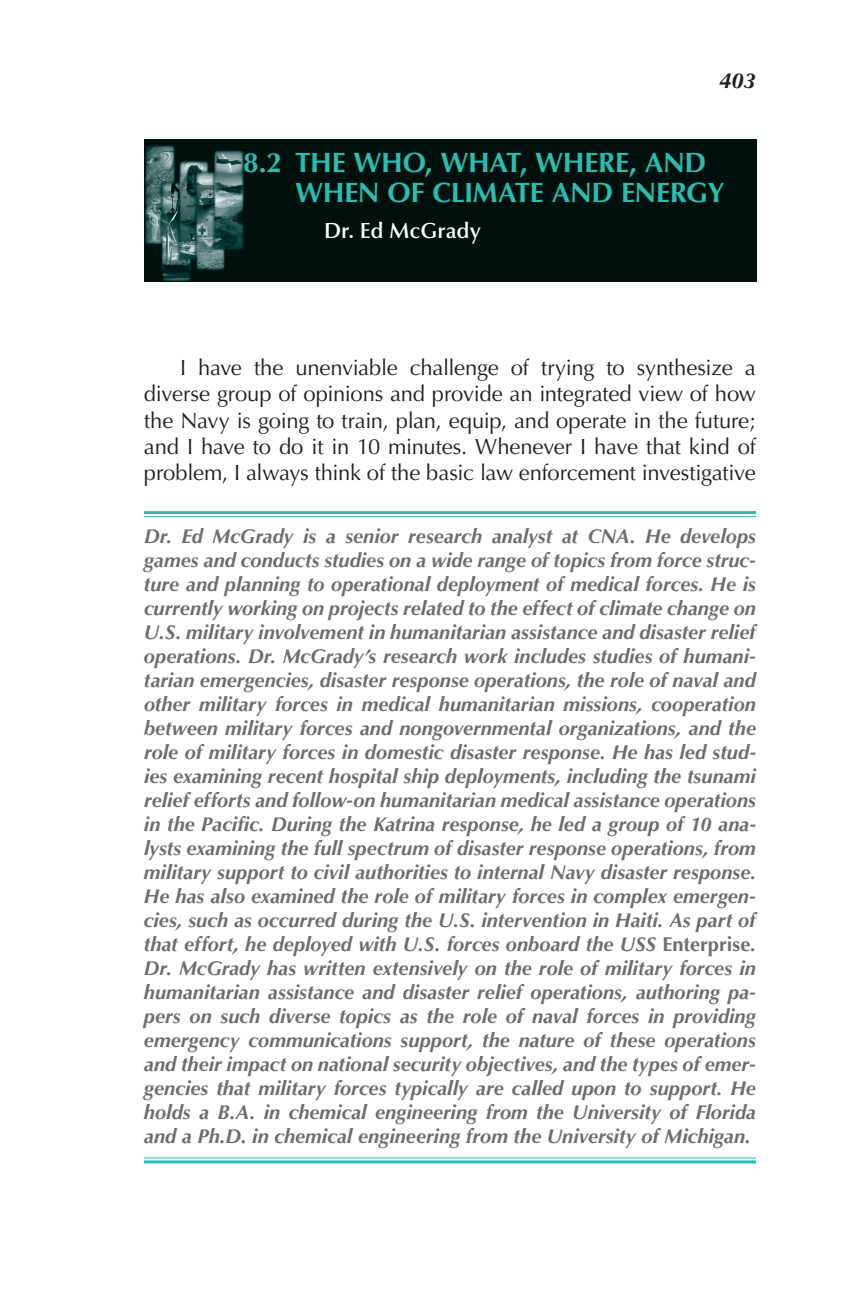
<style>
.page{position:relative;width:864px;height:1296px;background:#fff}
.page>*{position:absolute;margin:0;border:0;box-sizing:border-box;transform-origin:0 0}
.t1{font:700 28px/30px "Optima";color:#2abdb1}
.t2{font:22px/26.4px "Optima";letter-spacing:-.015em;color:#231f20;text-align:justify}
.t3{font:600 22px "Optima";letter-spacing:.005em;color:#fff}
.t4{font:italic 700 22px "Optima";color:#231f20}
.t5{font:italic 700 20px/24px "Optima";letter-spacing:-.005em;color:#6c6d70;text-align:justify}
.s1{font-style:normal}
</style>
<div class="page">
<img style="left:144px;top:140px;width:613px;height:142px">
<hr style="left:144px;top:511px;width:612px;height:3px;background:#2abdb1">
<hr style="left:144px;top:516px;width:612px;height:1px;background:#2abdb1">
<hr style="left:144px;top:1157px;width:612px;height:1px;background:#2abdb1">
<hr style="left:144px;top:1160px;width:612px;height:3px;background:#2abdb1">
<p class="t4" style="left:719px;top:68px;width:38px">403</p>
<h1 class="t1" style="left:295px;top:148px;width:371px;text-indent:-52px">8.2 THE WHO, WHAT, WHERE, AND<br>WHEN OF CLIMA</h1>
<h1 class="t1" style="left:515px;top:178px;width:58px">TE AND</h1>
<h1 class="t1" style="left:621px;top:178px;width:32px">ENERG</h1>
<h1 class="t1" style="left:707px;top:178px;width:19px">Y</h1>
<p class="t3" style="left:324px;top:218px;width:158px">Dr. Ed McGrady</p>
<p class="t2" style="left:144px;top:354px;width:614px;text-indent:36px">I have the unenviable challenge of trying to synthesize a diverse group of opinions and provide an integrated view of how the Navy is going to train, plan, equip, and operate in the future; and I have to do it in 10 minutes. Whenever I have that kind of problem, I always think of the basic law enforcement investigative</p>
<p class="t5" style="left:144px;top:524px;width:614px">Dr. Ed McGrady is a senior research analyst at CNA. He develops games and conducts studies on a wide range of topics from force struc&shy;ture and planning to operational deployment of medical forces. He is currently working on projects related to the effect of climate change on U.S. military involvement in humanitarian assistance and disaster relief operations. Dr. McGrady’s research work includes studies of humani&shy;tarian emergencies, disaster response operations, the role of naval and other military forces in medical humanitarian missions, cooperation between military forces and nongovernmental organizations, and the role of military forces in domestic disaster response. He has led stud&shy;ies examining recent hospital ship deployments, including the tsunami relief efforts and follow-on humanitarian medical assistance operations in the Pacific. During the Katrina response, he led a group of 10 ana&shy;lysts examining the full spectrum of disaster response operations, from military support to civil authorities to internal Navy disaster response.<br>He has also examined the role of military forces in complex emergen&shy;cies, such as occurred during the U.S. intervention in Haiti. As part of that effort, he deployed with U.S. forces onboard the USS <span class="s1">ENTERPRISE</span>.<br>Dr. McGrady has written extensively on the role of military forces in humanitarian assistance and disaster relief operations, authoring pa&shy;pers on such diverse topics as the role of naval forces in providing emergency communications support, the nature of these operations and their impact on national security objectives, and the types of emer&shy;gencies that military forces typically are called upon to support. He holds a B.A. in chemical engineering from the University of Florida and a Ph.D. in chemical engineering from the University of Michigan.</p>
</div>
